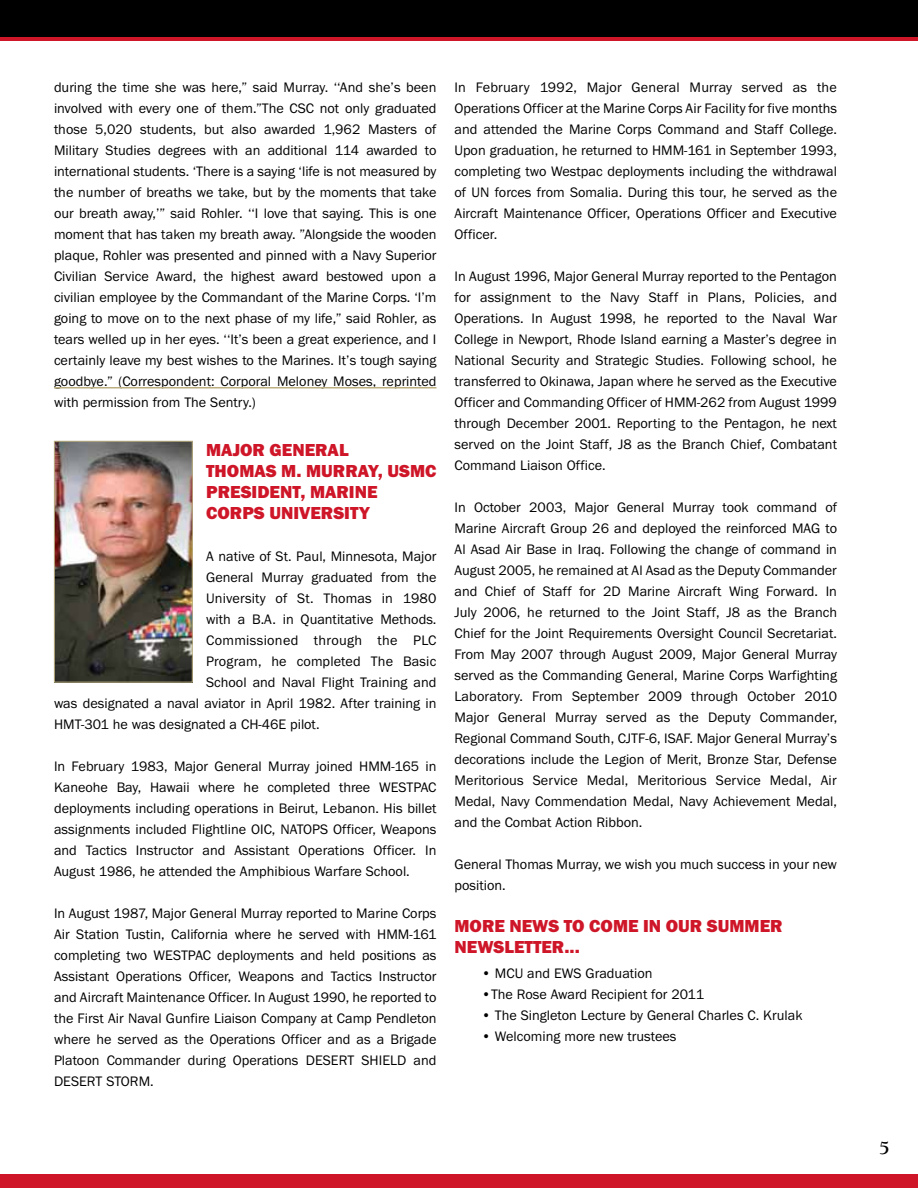
<style>
.page{position:relative;width:918px;height:1188px;background:#fff}
.page>*{position:absolute;margin:0;border:0;box-sizing:border-box;transform-origin:0 0}
.t1{font:700 19.5px "Berkeley";color:#000}
.t2{font:800 18px/21px "Franklin Gothic H";color:#ce1628}
.t3{font:14.25px/21px "Franklin Gothic";color:#000;text-align:justify}
.t4{font:14.25px "Franklin Gothic";letter-spacing:.02em;color:#000}
</style>
<div class="page">
<div style="left:0;top:1174px;width:918px;height:14px;background:#ce1628"></div>
<div style="left:0;top:0;width:918px;height:37px;background:#000"></div>
<hr style="left:0;top:37px;width:918px;height:3px;background:#ce1628">
<hr style="left:54px;top:387px;width:382px;height:2px;background:#bcaf82">
<img style="left:56px;top:443px;width:135px;height:237px">
<div style="left:54px;top:441px;width:139px;height:241px;border:1px solid #bcaf82"></div>
<p class="t3" style="left:54px;top:77px;width:384px">during the time she was here,” said Murray. ‘‘And she’s been involved with every one of them.”The CSC not only graduated those 5,020 students, but also awarded 1,962 Masters of Military Studies degrees with an additional 114 awarded to international students. ‘There is a saying ‘life is not measured by the number of breaths we take, but by the moments that take our breath away,’” said Rohler. ‘‘I love that saying. This is one moment that has taken my breath away. ”Alongside the wooden plaque, Rohler was presented and pinned with a Navy Superior Civilian Service Award, the highest award bestowed upon a civilian employee by the Commandant of the Marine Corps. ‘I’m going to move on to the next phase of my life,” said Rohler, as tears welled up in her eyes. ‘‘It’s been a great experience, and I certainly leave my best wishes to the Marines. It’s tough saying goodbye.” (Correspondent: Corporal Meloney Moses, reprinted with permission from The Sentry.)</p>
<p class="t2" style="left:206px;top:440px;width:232px">MAJOR GENERAL<br>THOMAS M. MURRAY, USMC<br>PRESIDENT, MARINE<br>CORPS UNIVERSITY</p>
<p class="t3" style="left:206px;top:546px;width:232px">A native of St. Paul, Minnesota, Major</p>
<p class="t3" style="left:206px;top:567px;width:232px">General Murray graduated from the</p>
<p class="t3" style="left:206px;top:588px;width:232px">University of St. Thomas in 1980</p>
<p class="t3" style="left:206px;top:609px;width:232px">with a B.A. in Quantitative Methods.</p>
<p class="t4" style="left:206px;top:633px;width:232px">Commissioned through the PLC</p>
<p class="t3" style="left:206px;top:651px;width:232px">Program, he completed The Basic</p>
<p class="t3" style="left:206px;top:672px;width:232px">School and Naval Flight Training and</p>
<p class="t3" style="left:54px;top:693px;width:384px">was designated a naval aviator in April 1982. After training in</p>
<p class="t3" style="left:54px;top:714px;width:267px">HMT-301 he was designated a CH-46E pilot.</p>
<p class="t3" style="left:54px;top:756px;width:384px">In February 1983, Major General Murray joined HMM-165 in Kaneohe Bay, Hawaii where he completed three WESTPAC deployments including operations in Beirut, Lebanon. His billet assignments included Flightline OIC, NATOPS Officer, Weapons and Tactics Instructor and Assistant Operations Officer. In August 1986, he attended the Amphibious Warfare School.</p>
<p class="t3" style="left:54px;top:903px;width:384px">In August 1987, Major General Murray reported to Marine Corps Air Station Tustin, California where he served with HMM-161 completing two WESTPAC deployments and held positions as Assistant Operations Officer, Weapons and Tactics Instructor and Aircraft Maintenance Officer. In August 1990, he reported to the First Air Naval Gunfire Liaison Company at Camp Pendleton where he served as the Operations Officer and as a Brigade Platoon Commander during Operations DESERT SHIELD and DESERT STORM.</p>
<p class="t3" style="left:455px;top:77px;width:384px">In February 1992, Major General Murray served as the Operations Officer at the Marine Corps Air Facility for five months and attended the Marine Corps Command and Staff College.<br>Upon graduation, he returned to HMM-161 in September 1993, completing two Westpac deployments including the withdrawal of UN forces from Somalia. During this tour, he served as the Aircraft Maintenance Officer, Operations Officer and Executive Officer.</p>
<p class="t3" style="left:455px;top:266px;width:384px">In August 1996, Major General Murray reported to the Pentagon for assignment to the Navy Staff in Plans, Policies, and Operations. In August 1998, he reported to the Naval War College in Newport, Rhode Island earning a Master’s degree in National Security and Strategic Studies. Following school, he transferred to Okinawa, Japan where he served as the Executive Officer and Commanding Officer of HMM-262 from August 1999 through December 2001. Reporting to the Pentagon, he next served on the Joint Staff, J8 as the Branch Chief, Combatant Command Liaison Office.</p>
<p class="t3" style="left:455px;top:497px;width:384px">In October 2003, Major General Murray took command of Marine Aircraft Group 26 and deployed the reinforced MAG to Al Asad Air Base in Iraq. Following the change of command in August 2005, he remained at Al Asad as the Deputy Commander and Chief of Staff for 2D Marine Aircraft Wing Forward. In July 2006, he returned to the Joint Staff, J8 as the Branch Chief for the Joint Requirements Oversight Council Secretariat.<br>From May 2007 through August 2009, Major General Murray served as the Commanding General, Marine Corps Warfighting Laboratory. From September 2009 through October 2010<br>Major General Murray served as the Deputy Commander, Regional Command South, CJTF-6, ISAF. Major General Murray’s decorations include the Legion of Merit, Bronze Star, Defense Meritorious Service Medal, Meritorious Service Medal, Air Medal, Navy Commendation Medal, Navy Achievement Medal, and the Combat Action Ribbon.</p>
<p class="t3" style="left:455px;top:854px;width:384px">General Thomas Murray, we wish you much success in your new position.</p>
<p class="t2" style="left:454px;top:915px;width:267px">MORE NEWS TO COME IN OUR SUMM</p>
<p class="t2" style="left:760px;top:915px;width:24px">ER</p>
<p class="t2" style="left:454px;top:936px;width:127px">NEWSLETTER...</p>
<p class="t3" style="left:482px;top:963px;width:173px">• MCU and EWS Graduation</p>
<p class="t3" style="left:482px;top:984px;width:224px">•The Rose Award Recipient for 2011</p>
<p class="t3" style="left:482px;top:1005px;width:322px">• The Singleton Lecture by General Charles C. Krulak</p>
<p class="t3" style="left:482px;top:1026px;width:196px">• Welcoming more new trustees</p>
<h1 class="t1" style="left:879px;top:1138px;width:12px">5</h1>
</div>
